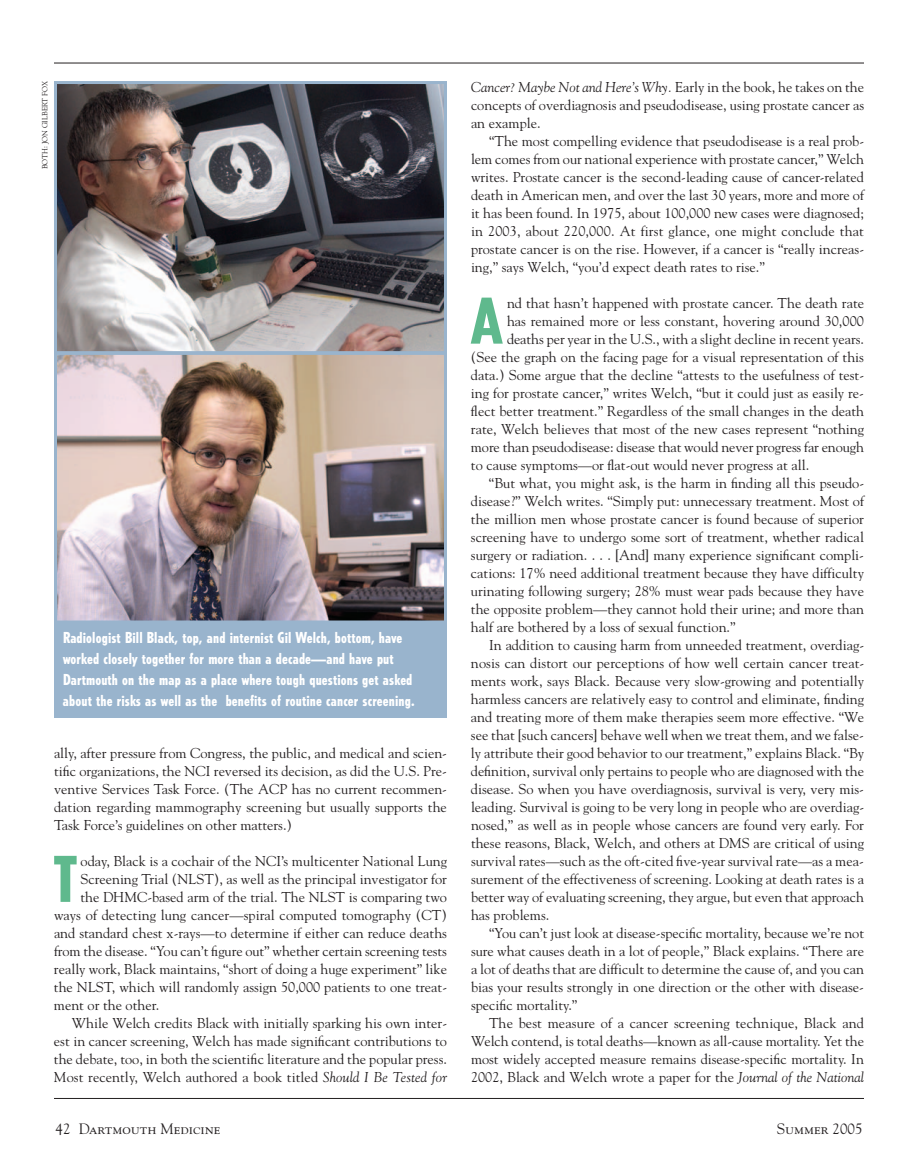
<style>
.page{position:relative;width:918px;height:1175px;background:#fff}
.page>*{position:absolute;margin:0;border:0;box-sizing:border-box;transform-origin:0 0}
.t1{font:800 condensed 62.4px "Tempo";color:#5fb98d}
.t2{font:800 condensed 15px/21px "Tempo";letter-spacing:.01em;color:#fff}
.t3{font:15px "Goudy SC";color:#231f20}
.t4{font:14.25px/18px "Goudy";color:#231f20;text-align:justify}
.t5{font:7.5px "Goudy";color:#231f20}
.s1{font-style:italic}
.s2{font-family:"Goudy"}
</style>
<div class="page">
<hr style="left:54px;top:1098px;width:810px;height:1px;background:#231f20">
<hr style="left:54px;top:63px;width:810px;height:1px;background:#231f20">
<img style="left:58px;top:85px;width:385px;height:265px">
<div style="left:54px;top:81px;width:393px;height:273px;border:3px solid #99b4cd"></div>
<img style="left:58px;top:356px;width:385px;height:263px">
<div style="left:54px;top:352px;width:393px;height:271px;border:3px solid #99b4cd"></div>
<div style="left:54px;top:622px;width:393px;height:95px;background:#99b4cd"></div>
<p class="t5" style="left:41px;top:169px;width:90px;rotate:-90deg">BOTH: JON GILBERT FOX</p>
<p class="t2" style="left:63px;top:628px;width:353px">Radiologist Bill Black, top, and internist Gil Welch, bottom, have worked closely together for more than a decade—and have put Dartmouth on the map as a place where tough questions get asked about the risks as well as the benefits of routine cancer screening.</p>
<p class="t4" style="left:54px;top:744px;width:395px">ally, after pressure from Congress, the public, and medical and scien&shy;tific organizations, the NCI reversed its decision, as did the U.S. Pre&shy;ventive Services Task Force. (The ACP has no current recommen&shy;dation regarding mammography screening but usually supports the Task Force’s guidelines on other matters.)</p>
<h1 class="t1" style="left:53px;top:855px;width:26px">T</h1>
<p class="t4" style="left:80px;top:852px;width:368px">oday, Black is a cochair of the NCI’s multicenter National Lung</p>
<p class="t4" style="left:80px;top:870px;width:368px">Screening Trial (NLST), as well as the principal investigator for</p>
<p class="t4" style="left:80px;top:888px;width:368px">the DHMC-based arm of the trial. The NLST is comparing two</p>
<p class="t4" style="left:54px;top:906px;width:394px">ways of detecting lung cancer—spiral computed tomography (CT)</p>
<p class="t4" style="left:54px;top:924px;width:395px">and standard chest x-rays—to determine if either can reduce deaths</p>
<p class="t4" style="left:54px;top:942px;width:395px">from the disease. “You can’t figure out” whether certain screening tests</p>
<p class="t4" style="left:54px;top:960px;width:395px">really work, Black maintains, “short of doing a huge experiment” like</p>
<p class="t4" style="left:54px;top:978px;width:395px">the NLST, which will randomly assign 50,000 patients to one treat-</p>
<p class="t4" style="left:54px;top:996px;width:107px">ment or the other.</p>
<p class="t4" style="left:72px;top:1014px;width:377px">While Welch credits Black with initially sparking his own inter-</p>
<p class="t4" style="left:54px;top:1032px;width:395px">est in cancer screening, Welch has made significant contributions to</p>
<p class="t4" style="left:54px;top:1050px;width:395px">the debate, too, in both the scientific literature and the popular press.</p>
<p class="t4" style="left:54px;top:1068px;width:395px">Most recently, Welch authored a book titled <span class="s1">Should I Be Tested for</span></p>
<p class="t3" style="left:56px;top:1122px;width:167px"><span class="s2">42</span> Dartmouth Medicine</p>
<p class="t4" style="left:471px;top:78px;width:395px"><span class="s1">Cancer? Maybe Not and Here’s Why.</span> Early in the book, he takes on the concepts of overdiagnosis and pseudodisease, using prostate cancer as an example.</p>
<p class="t4" style="left:471px;top:132px;width:395px;text-indent:18px">“The most compelling evidence that pseudodisease is a real prob&shy;lem comes from our national experience with prostate cancer,” Welch writes. Prostate cancer is the second-leading cause of cancer-related death in American men, and over the last 30 years, more and more of it has been found. In 1975, about 100,000 new cases were diagnosed; in 2003, about 220,000. At first glance, one might conclude that prostate cancer is on the rise. However, if a cancer is “really increas&shy;ing,” says Welch, “you’d expect death rates to rise.”</p>
<h1 class="t1" style="left:472px;top:297px;width:30px">A</h1>
<p class="t4" style="left:507px;top:294px;width:359px">nd that hasn’t happened with prostate cancer. The death rate</p>
<p class="t4" style="left:507px;top:312px;width:358px">has remained more or less constant, hovering around 30,000</p>
<p class="t4" style="left:507px;top:330px;width:359px">deaths per year in the U.S., with a slight decline in recent years.</p>
<p class="t4" style="left:471px;top:348px;width:395px">(See the graph on the facing page for a visual representation of this</p>
<p class="t4" style="left:471px;top:366px;width:395px">data.) Some argue that the decline “attests to the usefulness of test-</p>
<p class="t4" style="left:471px;top:384px;width:395px">ing for prostate cancer,” writes Welch, “but it could just as easily re-</p>
<p class="t4" style="left:471px;top:402px;width:395px">flect better treatment.” Regardless of the small changes in the death</p>
<p class="t4" style="left:471px;top:420px;width:395px">rate, Welch believes that most of the new cases represent “nothing</p>
<p class="t4" style="left:471px;top:438px;width:394px">more than pseudodisease: disease that would never progress far enough</p>
<p class="t4" style="left:471px;top:456px;width:340px">to cause symptoms—or flat-out would never progress at all.</p>
<p class="t4" style="left:489px;top:474px;width:377px">“But what, you might ask, is the harm in finding all this pseudo-</p>
<p class="t4" style="left:471px;top:492px;width:395px">disease?” Welch writes. “Simply put: unnecessary treatment. Most of</p>
<p class="t4" style="left:471px;top:510px;width:395px">the million men whose prostate cancer is found because of superior</p>
<p class="t4" style="left:471px;top:528px;width:394px">screening have to undergo some sort of treatment, whether radical</p>
<p class="t4" style="left:471px;top:546px;width:395px">surgery or radiation. . . . [And] many experience significant compli-</p>
<p class="t4" style="left:471px;top:564px;width:395px">cations: 17% need additional treatment because they have difficulty</p>
<p class="t4" style="left:471px;top:582px;width:395px">urinating following surgery; 28% must wear pads because they have</p>
<p class="t4" style="left:471px;top:600px;width:394px">the opposite problem—they cannot hold their urine; and more than</p>
<p class="t4" style="left:471px;top:618px;width:266px">half are bothered by a loss of sexual function.”</p>
<p class="t4" style="left:489px;top:636px;width:377px">In addition to causing harm from unneeded treatment, overdiag-</p>
<p class="t4" style="left:471px;top:654px;width:395px">nosis can distort our perceptions of how well certain cancer treat-</p>
<p class="t4" style="left:471px;top:672px;width:395px">ments work, says Black. Because very slow-growing and potentially</p>
<p class="t4" style="left:471px;top:690px;width:395px">harmless cancers are relatively easy to control and eliminate, finding</p>
<p class="t4" style="left:471px;top:708px;width:395px">and treating more of them make therapies seem more effective. “We</p>
<p class="t4" style="left:471px;top:726px;width:395px">see that [such cancers] behave well when we treat them, and we false-</p>
<p class="t4" style="left:471px;top:744px;width:395px">ly attribute their good behavior to our treatment,” explains Black. “By</p>
<p class="t4" style="left:471px;top:762px;width:395px">definition, survival only pertains to people who are diagnosed with the</p>
<p class="t4" style="left:471px;top:780px;width:395px">disease. So when you have overdiagnosis, survival is very, very mis-</p>
<p class="t4" style="left:471px;top:798px;width:395px">leading. Survival is going to be very long in people who are overdiag-</p>
<p class="t4" style="left:471px;top:816px;width:394px">nosed,” as well as in people whose cancers are found very early. For</p>
<p class="t4" style="left:471px;top:834px;width:395px">these reasons, Black, Welch, and others at DMS are critical of using</p>
<p class="t4" style="left:471px;top:852px;width:394px">survival rates—such as the oft-cited five-year survival rate—as a mea-</p>
<p class="t4" style="left:471px;top:870px;width:395px">surement of the effectiveness of screening. Looking at death rates is a</p>
<p class="t4" style="left:471px;top:888px;width:394px">better way of evaluating screening, they argue, but even that approach</p>
<p class="t4" style="left:471px;top:906px;width:80px">has problems.</p>
<p class="t4" style="left:489px;top:924px;width:377px">“You can’t just look at disease-specific mortality, because we’re not</p>
<p class="t4" style="left:471px;top:942px;width:395px">sure what causes death in a lot of people,” Black explains. “There are</p>
<p class="t4" style="left:471px;top:960px;width:394px">a lot of deaths that are difficult to determine the cause of, and you can</p>
<p class="t4" style="left:471px;top:978px;width:395px">bias your results strongly in one direction or the other with disease-</p>
<p class="t4" style="left:471px;top:996px;width:108px">specific mortality.”</p>
<p class="t4" style="left:489px;top:1014px;width:377px">The best measure of a cancer screening technique, Black and</p>
<p class="t4" style="left:471px;top:1032px;width:395px">Welch contend, is total deaths—known as all-cause mortality. Yet the</p>
<p class="t4" style="left:471px;top:1050px;width:394px">most widely accepted measure remains disease-specific mortality. In</p>
<p class="t4" style="left:471px;top:1068px;width:395px">2002, Black and Welch wrote a paper for the <span class="s1">Journal of the National</span></p>
<p class="t3" style="left:777px;top:1122px;width:87px">Summer <span class="s2">2005</span></p>
</div>
